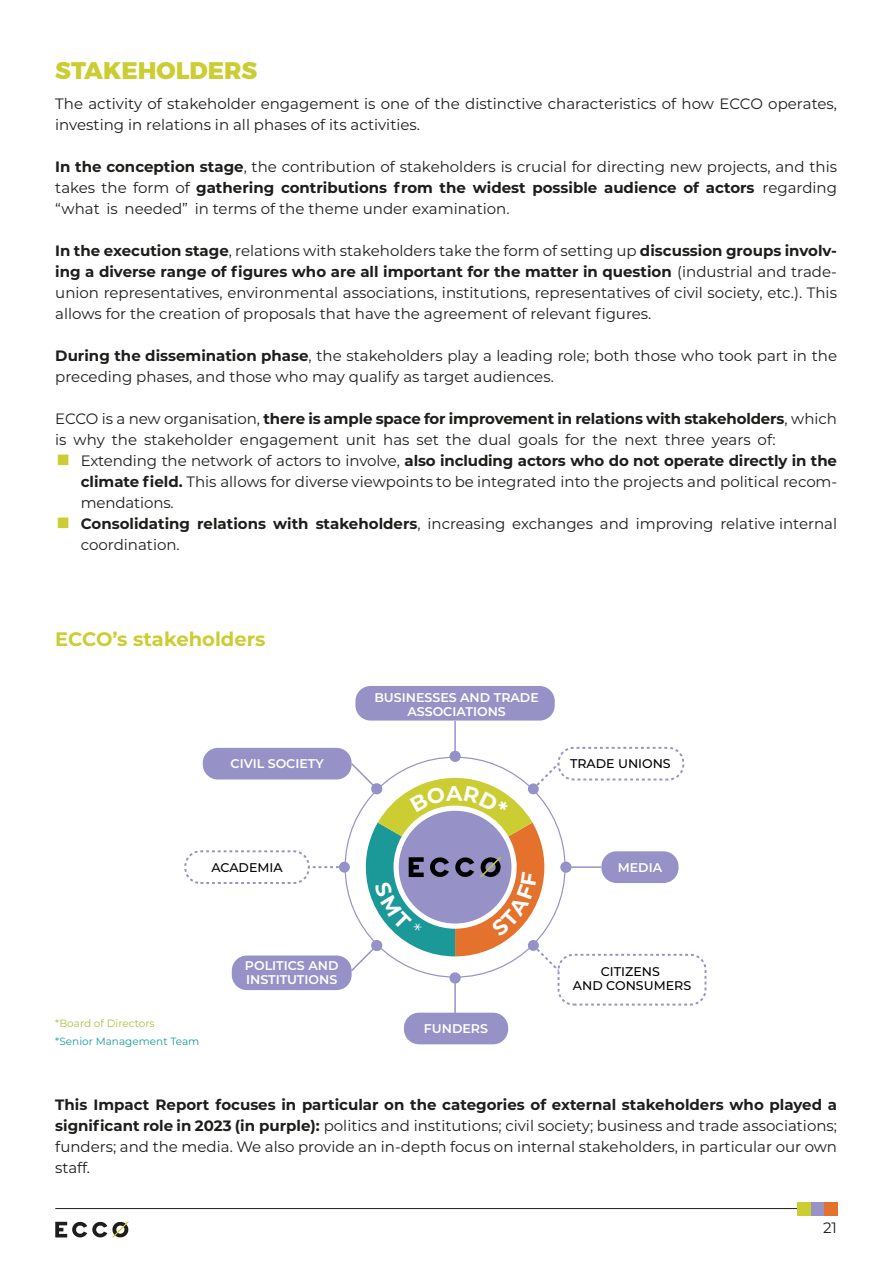
<style>
.page{position:relative;width:893px;height:1263px;background:#fff}
.page>*{position:absolute;margin:0;border:0;box-sizing:border-box;transform-origin:0 0}
.t1{font:800 24px "Montserrat";color:#cbcd33}
.t2{font:700 19.5px "Montserrat";color:#cbcd33}
.t3{font:15px/21px "Montserrat";color:#1d1d1b}
.t4{font:600 12.6px/14px "Montserrat";color:#fff;text-align:center}
.t5{font:500 12.6px/14px "Montserrat";color:#010101;text-align:center}
.t6{font:10.5px "Montserrat";color:#189998}
.t7{font:10.5px "Montserrat";color:#a7c03c}
.s1{font-weight:700}
.s2{font-size:27px;color:#cbcd33}
</style>
<div class="page">
<svg style="left:55px;top:1221px;width:74px;height:16px"></svg>
<hr style="left:55px;top:1208px;width:782px;height:1px;background:#1d1d1b">
<div style="left:811px;top:1202px;width:13px;height:13px;background:#9793c7"></div>
<div style="left:824px;top:1202px;width:13px;height:13px;background:#e4712c"></div>
<div style="left:797px;top:1202px;width:14px;height:13px;background:#cbcd33"></div>
<div style="left:355px;top:686px;width:200px;height:34px;background:#9692c7;border-radius:15px"></div>
<div style="left:232px;top:955px;width:120px;height:35px;background:#9692c7;border-radius:15px"></div>
<div style="left:558px;top:747px;width:126px;height:33px;border:2px dashed #9692c7;border-radius:15px"></div>
<div style="left:601px;top:851px;width:78px;height:32px;background:#9692c7;border-radius:15px"></div>
<div style="left:203px;top:748px;width:149px;height:31px;background:#9692c7;border-radius:15px"></div>
<div style="left:184px;top:850px;width:126px;height:34px;border:2px dashed #9692c7;border-radius:15px"></div>
<div style="left:404px;top:1013px;width:104px;height:31px;background:#9692c7;border-radius:15px"></div>
<div style="left:558px;top:954px;width:148px;height:51px;border:2px dashed #9692c7;border-radius:15px"></div>
<hr style="left:454px;top:721px;width:2px;height:36px;background:#9692c7">
<div style="left:449px;top:751px;width:12px;height:11px;background:#9692c7;border-radius:50%"></div>
<hr style="left:454px;top:978px;width:2px;height:35px;background:#9692c7">
<div style="left:449px;top:972px;width:12px;height:11px;background:#9692c7;border-radius:50%"></div>
<hr style="left:566px;top:866px;width:35px;height:2px;background:#9692c7">
<div style="left:560px;top:861px;width:11px;height:12px;background:#9692c7;border-radius:50%"></div>
<svg style="left:309px;top:761px;width:252px;height:212px"></svg>
<h1 class="t1" style="left:55px;top:50px;width:204px">STAKEHOLDERS</h1>
<p class="t3" style="left:55px;top:92px;width:783px">The activity of stakeholder engagement is one of the distinctive characteristics of how ECCO operates, investing in relations in all phases of its activities.</p>
<p class="t3" style="left:55px;top:155px;width:783px;text-align:justify"><span class="s1">In the conception stage</span>, the contribution of stakeholders is crucial for directing new projects, and this takes the form of <span class="s1">gathering contributions from the widest possible audience of actors</span> regarding “what is needed” in terms of the theme under examination.</p>
<p class="t3" style="left:55px;top:239px;width:783px;text-align:justify"><span class="s1">In the execution stage</span>, relations with stakeholders take the form of setting up <span class="s1">discussion groups involv&shy;ing a diverse range of figures who are all important for the matter in question</span> (industrial and trade&shy;union representatives, environmental associations, institutions, representatives of civil society, etc.). This allows for the creation of proposals that have the agreement of relevant figures.</p>
<p class="t3" style="left:55px;top:344px;width:783px"><span class="s1">During the dissemination phase</span>, the stakeholders play a leading role; both those who took part in the preceding phases, and those who may qualify as target audiences.</p>
<p class="t3" style="left:55px;top:407px;width:783px">ECCO is a new organisation, <span class="s1">there is ample space for improvement in relations with stakeholders</span>, which is why the stakeholder engagement unit has set the dual goals for the next three years of:</p>
<p class="t3" style="left:81px;top:449px;width:758px;text-align:justify;text-indent:-26px"><span class="s2">■</span> Extending the network of actors to involve, <span class="s1">also including actors who do not operate directly in the climate field.</span> This allows for diverse viewpoints to be integrated into the projects and political recom&shy;mendations.</p>
<p class="t3" style="left:81px;top:512px;width:758px;text-indent:-26px"><span class="s2">■</span> <span class="s1">Consolidating relations with stakeholders</span>, increasing exchanges and improving relative internal coordination.</p>
<h2 class="t2" style="left:55px;top:625px;width:212px">ECCO’s stakeholders</h2>
<p class="t4" style="left:231px;top:756px;width:95px">CIVIL SOCIETY</p>
<p class="t4" style="left:374px;top:690px;width:166px">BUSINESSES AND TRADE<br>ASSOCIATIONS</p>
<p class="t5" style="left:570px;top:756px;width:102px">TRADE UNIONS</p>
<p class="t5" style="left:211px;top:860px;width:73px">ACADEMIA</p>
<p class="t7" style="left:55px;top:1016px;width:101px">*Board of Directors</p>
<p class="t6" style="left:55px;top:1034px;width:146px">*Senior Management Team</p>
<p class="t4" style="left:245px;top:957px;width:95px;text-align:left">POLITICS AND<br>INSTITUTIONS</p>
<p class="t4" style="left:424px;top:1021px;width:66px">FUNDERS</p>
<p class="t4" style="left:618px;top:860px;width:46px">MEDIA</p>
<p class="t5" style="left:573px;top:964px;width:120px">CITIZENS<br>AND CONSUMERS</p>
<p class="t3" style="left:55px;top:1094px;width:783px;text-align:justify"><span class="s1">This Impact Report focuses in particular on the categories of external stakeholders who played a significant role in 2023 (in purple):</span> politics and institutions; civil society; business and trade associations; funders; and the media. We also provide an in-depth focus on internal stakeholders, in particular our own staff.</p>
<p class="t3" style="left:823px;top:1216px;width:15px">21</p>
</div>
